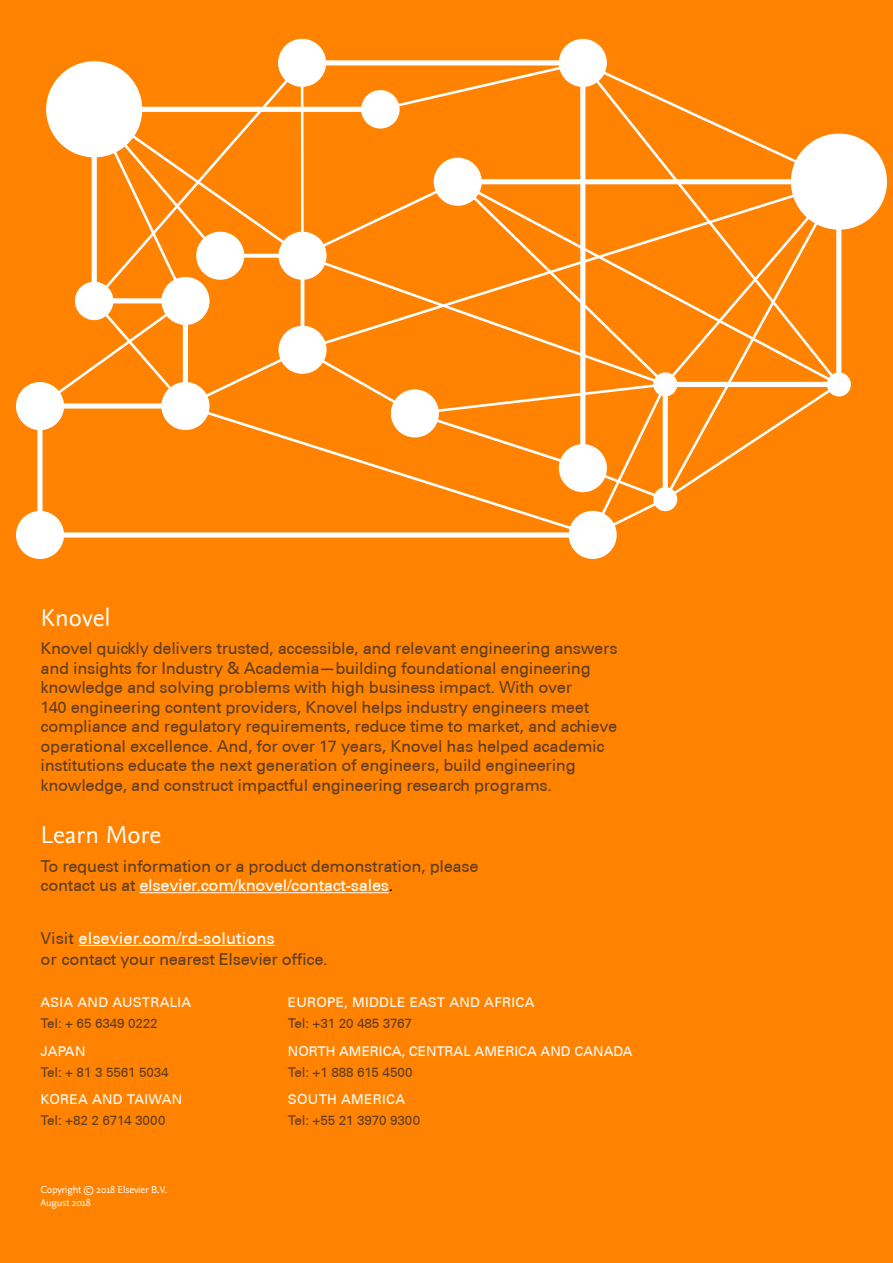
<style>
.page{position:relative;width:893px;height:1263px;background:#ff8300}
.page>*{position:absolute;margin:0;border:0;box-sizing:border-box;transform-origin:0 0}
.t1{font:25.5px "Nexus Sans OT";color:#fff}
.t2{font:500 16.5px/19.5px "Univers CE";letter-spacing:-.02em;color:#613e23}
.t3{font:500 13.5px "Univers CE";letter-spacing:-.01em;color:#613e23}
.t4{font:500 13.5px "Univers CE";letter-spacing:.02em;color:#fff}
.t5{font:500 13.5px "Univers CE";color:#fff}
.t6{font:10.5px/12.6px "Nexus Sans OT";letter-spacing:-.02em;color:#fff}
.s1{color:#fff}
.s2{color:#000}
</style>
<div class="page">
<svg style="left:16px;top:39px;width:871px;height:520px"></svg>
<hr style="left:79px;top:945px;width:196px;height:1px;background:#fff">
<hr style="left:139px;top:892px;width:250px;height:1px;background:#fff">
<h1 class="t1" style="left:40px;top:603px;width:72px">Knovel</h1>
<p class="t2" style="left:40px;top:639px;width:579px">Knovel quickly delivers trusted, accessible, and relevant engineering answers and insights for Industry &amp; Academia—building foundational engineering knowledge and solving problems with high business impact. With over<br>140 engineering content providers, Knovel helps industry engineers meet compliance and regulatory requirements, reduce time to market, and achieve operational excellence. And, for over 17 years, Knovel has helped academic institutions educate the next generation of engineers, build engineering knowledge, and construct impactful engineering research programs.</p>
<h1 class="t1" style="left:40px;top:820px;width:122px">Learn More</h1>
<p class="t2" style="left:40px;top:856px;width:439px">To request information or a product demonstration, please contact us at <span class="s1">elsevier.com/knovel/contact-sales</span><span class="s2">.</span></p>
<p class="t2" style="left:40px;top:928px;width:289px;line-height:21px">Visit <span class="s1">elsevier.com/rd-solutions<br></span>or contact your nearest Elsevier office.</p>
<p class="t4" style="left:40px;top:994px;width:152px">ASIA AND AUSTRALIA</p>
<p class="t3" style="left:40px;top:1015px;width:119px">Tel: + 65 6349 0222</p>
<p class="t4" style="left:40px;top:1043px;width:47px">JAPAN</p>
<p class="t3" style="left:40px;top:1064px;width:130px">Tel: + 81 3 5561 5034</p>
<p class="t4" style="left:40px;top:1092px;width:143px">KOREA AND TAIWAN</p>
<p class="t3" style="left:40px;top:1113px;width:127px">Tel: +82 2 6714 3000</p>
<p class="t4" style="left:288px;top:994px;width:248px">EUROPE, MIDDLE EAST AND AFRICA</p>
<p class="t3" style="left:288px;top:1015px;width:126px">Tel: +31 20 485 3767</p>
<p class="t5" style="left:288px;top:1043px;width:346px">NORTH AMERICA, CENTRAL AMERICA AND CANADA</p>
<p class="t3" style="left:288px;top:1064px;width:126px">Tel: +1 888 615 4500</p>
<p class="t4" style="left:288px;top:1092px;width:119px">SOUTH AMERICA</p>
<p class="t3" style="left:288px;top:1113px;width:134px">Tel: +55 21 3970 9300</p>
<p class="t6" style="left:40px;top:1184px;width:128px">Copyright © 2018 Elsevier B.V.<br>August 2018</p>
</div>
